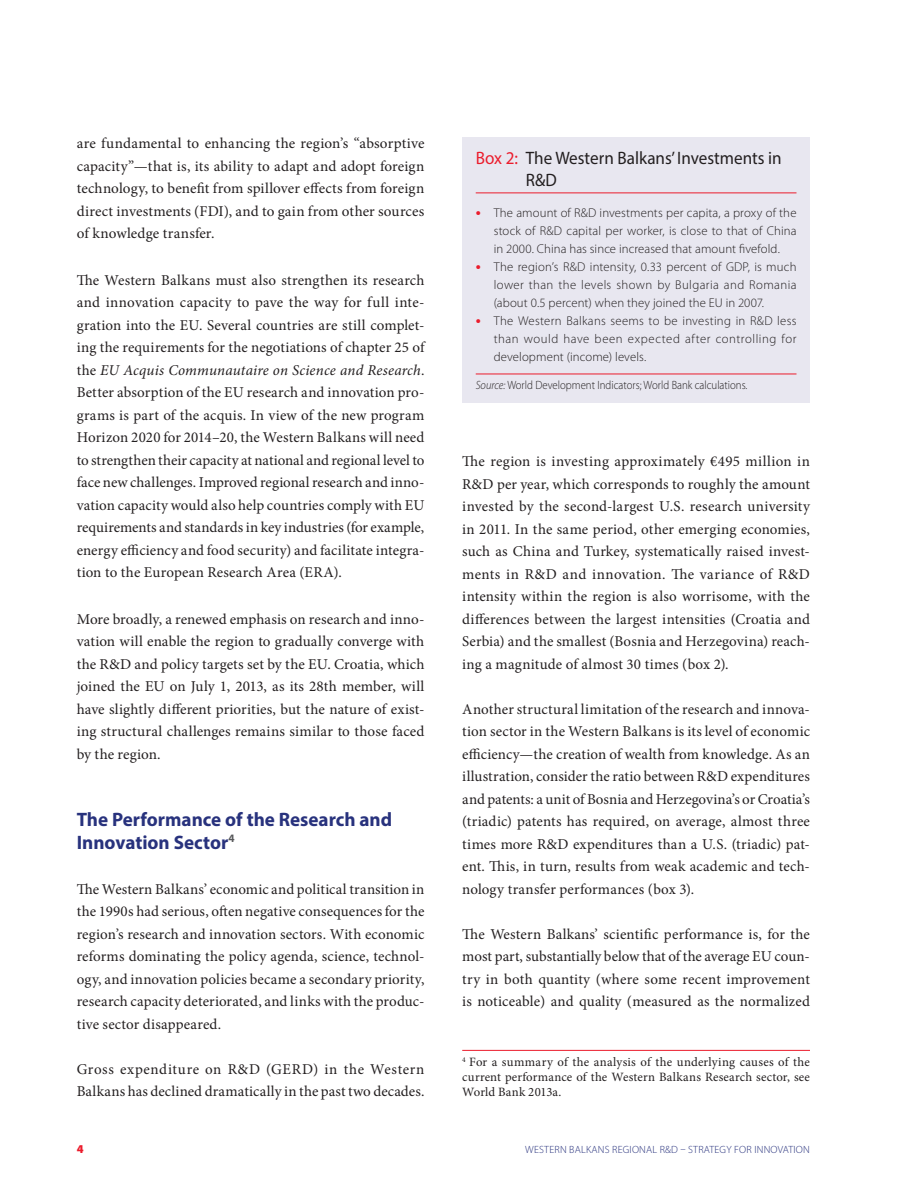
<style>
.page{position:relative;width:918px;height:1188px;background:#fff}
.page>*{position:absolute;margin:0;border:0;box-sizing:border-box;transform-origin:0 0}
.head_1{font:700 19.5px/22.5px "Myriad Pro";color:#28327d}
.Box_title{font:18px/21.6px "Myriad Pro";color:#231f20;scale:.95 1}
.Body_text{font:15px/22.5px "Minion Pro";letter-spacing:.01em;color:#231f20;text-align:justify}
.t1{font:300 12.75px/18px "Myriad Pro";letter-spacing:.01em;color:#231f20;text-align:justify}
.t2{font:12.75px/15px "Minion Pro";letter-spacing:.015em;color:#231f20;text-align:justify}
.Box_source{font:300 12px "Myriad Pro";color:#231f20;scale:.9 1}
.t3{font:900 12px "Myriad Pro";color:#eb1c2c}
.t4{font:300 10.5px "Myriad Pro";letter-spacing:.02em;color:#28327d}
.s1{font-style:italic}
.s2{color:#eb1c2c}
.s3{font-weight:700;font-size:15px;color:#eb1c2c}
</style>
<div class="page">
<hr style="left:462px;top:1050px;width:348px;height:1px;background:#eb1c2c">
<div style="left:462px;top:137px;width:348px;height:266px;background:#e8e7f0"></div>
<hr style="left:476px;top:193px;width:320px;height:1px;background:#eb1c2c">
<hr style="left:476px;top:374px;width:320px;height:1px;background:#eb1c2c">
<p class="Body_text" style="left:77px;top:132px;width:349px">are fundamental to enhancing the region’s “absorptive capacity”—that is, its ability to adapt and adopt foreign technology, to benefit from spillover effects from foreign direct investments (FDI), and to gain from other sources of knowledge transfer.</p>
<p class="Body_text" style="left:77px;top:269px;width:349px">The Western Balkans must also strengthen its research and innovation capacity to pave the way for full inte&shy;gration into the EU. Several countries are still complet&shy;ing the requirements for the negotiations of chapter 25 of the <span class="s1">EU Acquis Communautaire on Science and Research</span>.<br>Better absorption of the EU research and innovation pro&shy;grams is part of the acquis. In view of the new program Horizon 2020 for 2014–20, the Western Balkans will need to strengthen their capacity at national and regional level to face new challenges. Improved regional research and inno&shy;vation capacity would also help countries comply with EU requirements and standards in key industries (for example, energy efficiency and food security) and facilitate integra&shy;tion to the European Research Area (ERA).</p>
<p class="Body_text" style="left:77px;top:608px;width:349px">More broadly, a renewed emphasis on research and inno&shy;vation will enable the region to gradually converge with the R&amp;D and policy targets set by the EU. Croatia, which joined the EU on July 1, 2013, as its 28th member, will have slightly different priorities, but the nature of exist&shy;ing structural challenges remains similar to those faced by the region.</p>
<p class="head_1" style="left:77px;top:808px;width:317px">The Performance of the Research and<br>Innovation Sector<sup>4</sup></p>
<p class="Body_text" style="left:77px;top:878px;width:349px">The Western Balkans’ economic and political transition in the 1990s had serious, often negative consequences for the region’s research and innovation sectors. With economic reforms dominating the policy agenda, science, technol&shy;ogy, and innovation policies became a secondary priority, research capacity deteriorated, and links with the produc&shy;tive sector disappeared.</p>
<p class="Body_text" style="left:77px;top:1058px;width:349px">Gross expenditure on R&amp;D (GERD) in the Western<br>Balkans has declined dramatically in the past two decades.</p>
<p class="Box_title" style="left:526px;top:147px;width:271px;text-indent:-50px"><span class="s2">Box 2:</span> The Western Balkans’ Investments in<br>R&amp;D</p>
<p class="t1" style="left:494px;top:204px;width:304px;text-indent:-18px"><span class="s3">•</span> The amount of R&amp;D investments per capita, a proxy of the stock of R&amp;D capital per worker, is close to that of China in 2000. China has since increased that amount fivefold.</p>
<p class="t1" style="left:494px;top:258px;width:304px;text-indent:-18px"><span class="s3">•</span> The region’s R&amp;D intensity, 0.33 percent of GDP, is much lower than the levels shown by Bulgaria and Romania (about 0.5 percent) when they joined the EU in 2007.</p>
<p class="t1" style="left:494px;top:312px;width:304px;text-indent:-18px"><span class="s3">•</span> The Western Balkans seems to be investing in R&amp;D less than would have been expected after controlling for development (income) levels.</p>
<p class="Box_source" style="left:476px;top:378px;width:303px"><span class="s1">Source:</span> World Development Indicators; World Bank calculations.</p>
<p class="Body_text" style="left:462px;top:450px;width:349px">The region is investing approximately €495 million in R&amp;D per year, which corresponds to roughly the amount invested by the second-largest U.S. research university in 2011. In the same period, other emerging economies, such as China and Turkey, systematically raised invest&shy;ments in R&amp;D and innovation. The variance of R&amp;D intensity within the region is also worrisome, with the differences between the largest intensities (Croatia and Serbia) and the smallest (Bosnia and Herzegovina) reach&shy;ing a magnitude of almost 30 times (box 2).</p>
<p class="Body_text" style="left:462px;top:698px;width:349px">Another structural limitation of the research and innova&shy;tion sector in the Western Balkans is its level of economic efficiency—the creation of wealth from knowledge. As an illustration, consider the ratio between R&amp;D expenditures and patents: a unit of Bosnia and Herzegovina’s or Croatia’s (triadic) patents has required, on average, almost three times more R&amp;D expenditures than a U.S. (triadic) pat&shy;ent. This, in turn, results from weak academic and tech&shy;nology transfer performances (box 3).</p>
<p class="Body_text" style="left:462px;top:923px;width:349px">The Western Balkans’ scientific performance is, for the most part, substantially below that of the average EU coun&shy;try in both quantity (where some recent improvement is noticeable) and quality (measured as the normalized</p>
<p class="t2" style="left:462px;top:1055px;width:349px"><sup>4</sup> For a summary of the analysis of the underlying causes of the current performance of the Western Balkans Research sector, see World Bank 2013a.</p>
<p class="t3" style="left:77px;top:1141px;width:8px">4</p>
<p class="t4" style="left:525px;top:1143px;width:286px">WESTERN BALKANS REGIONAL R&amp;D – STRATEGY FOR INNOVATION</p>
</div>
